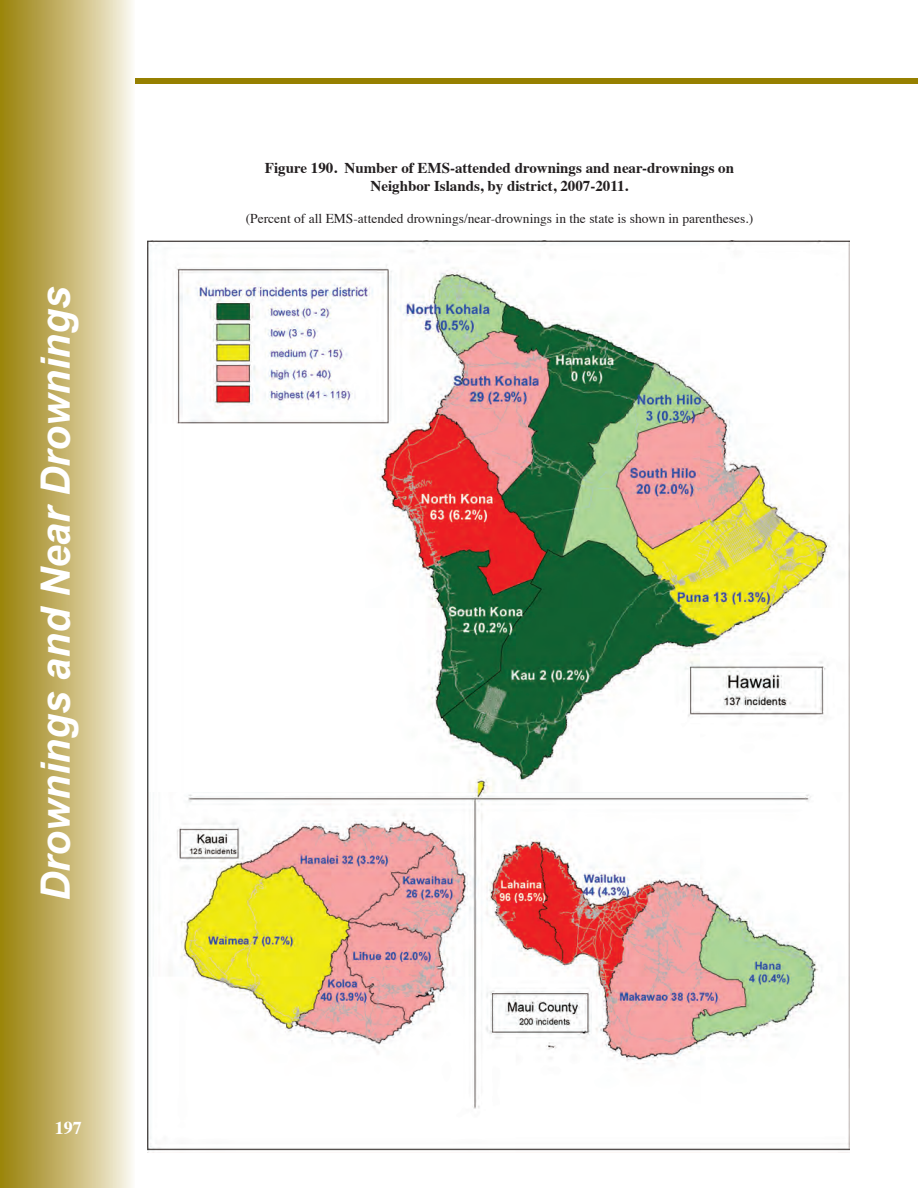
<style>
.page{position:relative;width:918px;height:1188px;background:#fff}
.page>*{position:absolute;margin:0;border:0;box-sizing:border-box;transform-origin:0 0}
.t1{font:italic 700 40.5px "Arial";color:#fff}
.t2{font:700 18px "Times";color:#fff}
.graph_info_header{font:700 15px "Times";color:#231f20}
.graph_header{font:13.5px "Times";color:#231f20}
</style>
<div class="page">
<div style="left:0;top:0;width:135px;height:1188px;background:linear-gradient(to right,#987e05,#faf5ea)"></div>
<div style="left:135px;top:78px;width:783px;height:6px;background:#968000"></div>
<img style="left:147px;top:241px;width:703px;height:912px">
<p class="t1" style="left:29px;top:901px;width:616px;rotate:-90deg">Drownings and Near Drownings</p>
<p class="t2" style="left:55px;top:1111px;width:28px">197</p>
<p class="graph_info_header" style="left:265px;top:154px;width:471px">Figure 190. Number of EMS-attended drownings and near-drownings on</p>
<p class="graph_info_header" style="left:371px;top:172px;width:259px">Neighbor Islands, by district, 2007-2011.</p>
<p class="graph_header" style="left:246px;top:206px;width:509px">(Percent of all EMS-attended drownings/near-drownings in the state is shown in parentheses.)</p>
</div>
